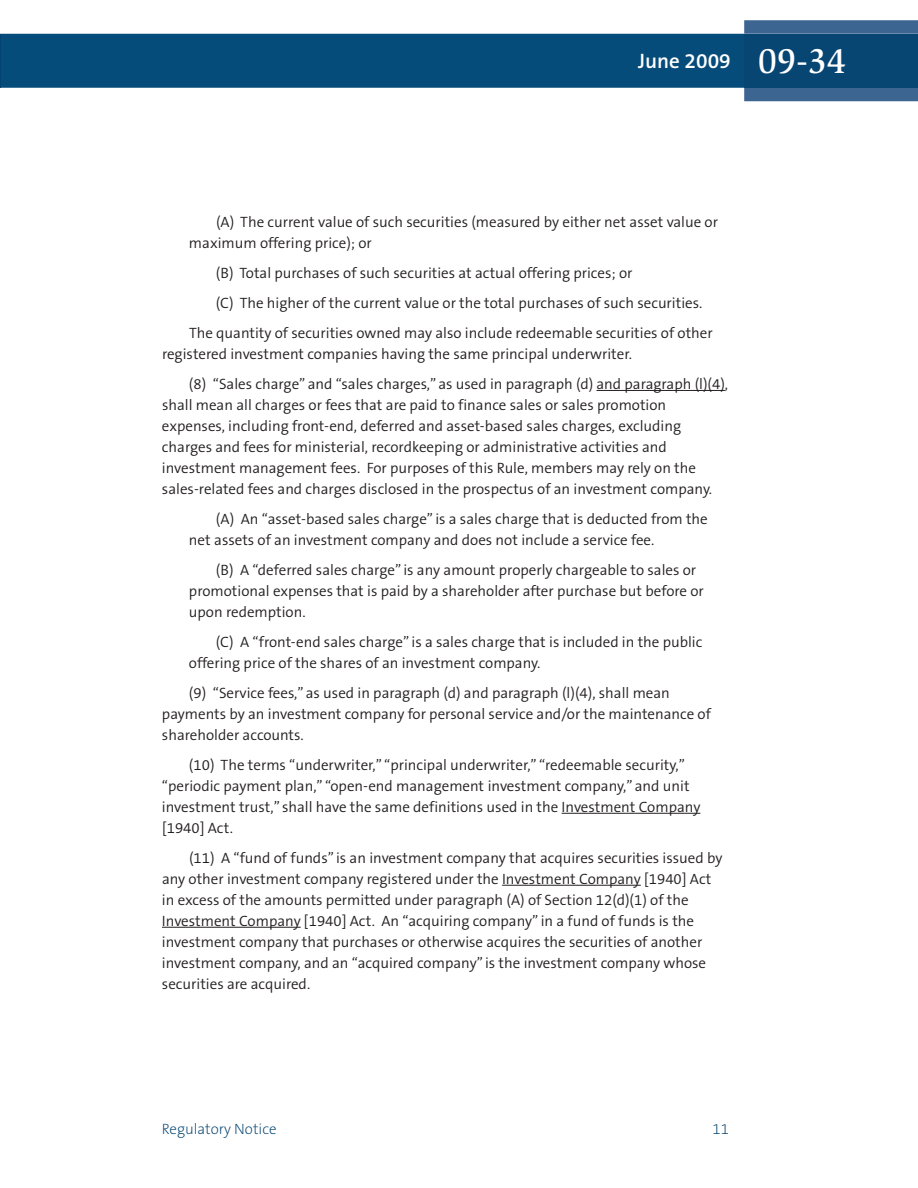
<style>
.page{position:relative;width:918px;height:1188px;background:#fff}
.page>*{position:absolute;margin:0;border:0;box-sizing:border-box;transform-origin:0 0}
.t1{font:600 21px "The Sans B6";color:#fff}
.t2{font:300 15px/21px "The Sans B4";color:#231f20}
.t3{font:200 15px "The Sans B2";color:#004270}
.s1{font-family:"Slimbach LT";font-weight:500;font-size:36px}
</style>
<div class="page">
<hr style="left:596px;top:390px;width:129px;height:1px;background:#231f20">
<hr style="left:562px;top:813px;width:138px;height:1px;background:#231f20">
<hr style="left:502px;top:885px;width:139px;height:1px;background:#231f20">
<hr style="left:162px;top:927px;width:139px;height:1px;background:#231f20">
<div style="left:1px;top:34px;width:743px;height:54px;background:#064c7a"></div>
<svg style="left:744px;top:20px;width:174px;height:81px;background:#3f6893"></svg>
<div style="left:744px;top:34px;width:174px;height:54px;background:#074573"></div>
<hr style="left:0;top:34px;width:1px;height:54px;background:#034371">
<h1 class="t1" style="left:638px;top:50px;width:210px">June 2009 <span class="s1">09-34</span></h1>
<p class="t2" style="left:189px;top:212px;width:531px;text-indent:27px">(A) The current value of such securities (measured by either net asset value or maximum offering price); or</p>
<p class="t2" style="left:216px;top:263px;width:418px">(B) Total purchases of such securities at actual offering prices; or</p>
<p class="t2" style="left:216px;top:293px;width:488px">(C) The higher of the current value or the total purchases of such securities.</p>
<p class="t2" style="left:189px;top:323px;width:525px">The quantity of securities owned may also include redeemable securities of other</p>
<p class="t2" style="left:189px;top:339px;width:541px;line-height:30px;text-indent:-27px">registered investment companies having the same principal underwriter.<br>(8) “Sales charge” and “sales charges,” as used in paragraph (d) and paragraph (l)(4),</p>
<p class="t2" style="left:162px;top:395px;width:552px">shall mean all charges or fees that are paid to finance sales or sales promotion expenses, including front-end, deferred and asset-based sales charges, excluding charges and fees for ministerial, recordkeeping or administrative activities and investment management fees. For purposes of this Rule, members may rely on the sales-related fees and charges disclosed in the prospectus of an investment company.</p>
<p class="t2" style="left:189px;top:509px;width:520px;text-indent:27px">(A) An “asset-based sales charge” is a sales charge that is deducted from the net assets of an investment company and does not include a service fee.</p>
<p class="t2" style="left:189px;top:560px;width:516px;text-indent:27px">(B) A “deferred sales charge” is any amount properly chargeable to sales or promotional expenses that is paid by a shareholder after purchase but before or upon redemption.</p>
<p class="t2" style="left:189px;top:632px;width:515px;text-indent:27px">(C) A “front-end sales charge” is a sales charge that is included in the public offering price of the shares of an investment company.</p>
<p class="t2" style="left:162px;top:683px;width:550px;text-indent:27px">(9) “Service fees,” as used in paragraph (d) and paragraph (l)(4), shall mean payments by an investment company for personal service and/or the maintenance of shareholder accounts.</p>
<p class="t2" style="left:162px;top:755px;width:540px;text-indent:27px">(10) The terms “underwriter,” “principal underwriter,” “redeemable security,” “periodic payment plan,” “open-end management investment company,” and unit investment trust,” shall have the same definitions used in the Investment Company [1940] Act.</p>
<p class="t2" style="left:162px;top:848px;width:562px;text-indent:27px">(11) A “fund of funds” is an investment company that acquires securities issued by any other investment company registered under the Investment Company [1940] Act in excess of the amounts permitted under paragraph (A) of Section 12(d)(1) of the Investment Company [1940] Act. An “acquiring company” in a fund of funds is the investment company that purchases or otherwise acquires the securities of another investment company, and an “acquired company” is the investment company whose securities are acquired.</p>
<p class="t3" style="left:162px;top:1121px;width:116px">Regulatory Notice</p>
<p class="t3" style="left:712px;top:1121px;width:18px">11</p>
</div>
